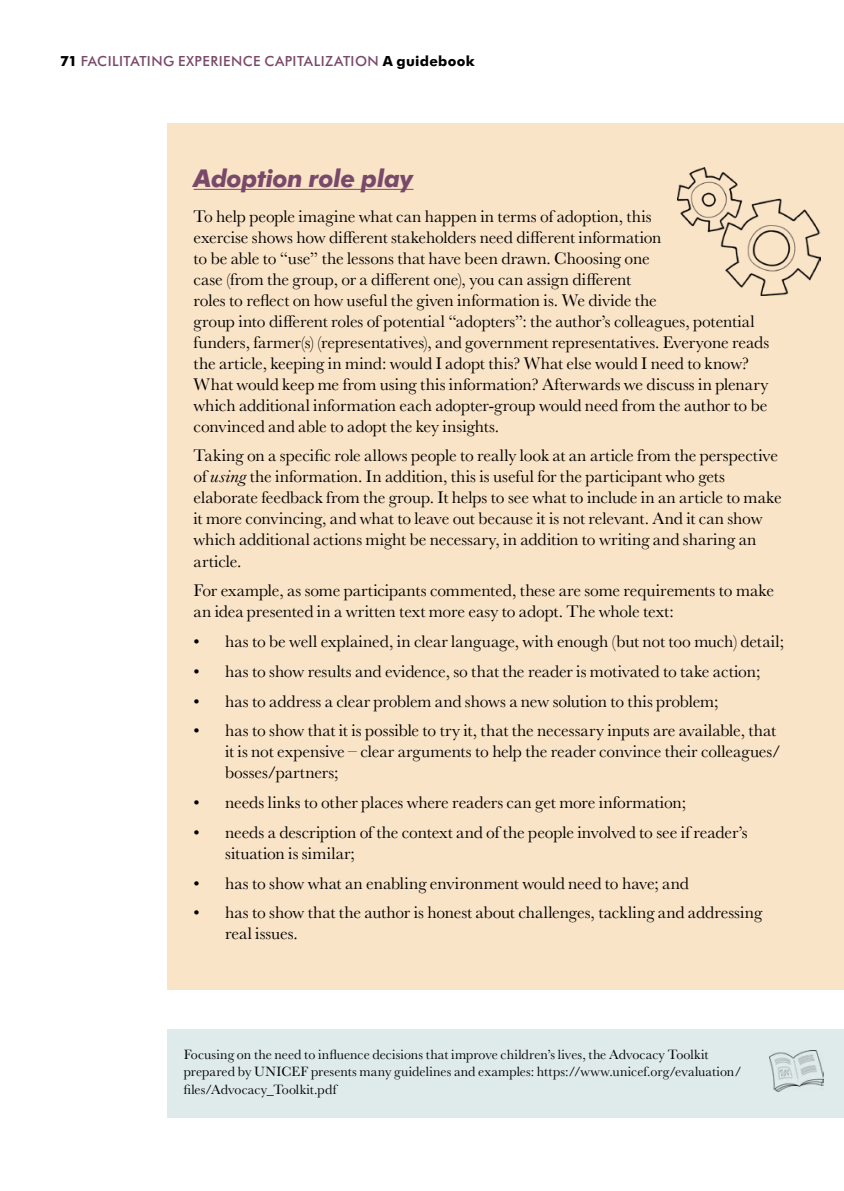
<style>
.page{position:relative;width:844px;height:1191px;background:#fff}
.page>*{position:absolute;margin:0;border:0;box-sizing:border-box;transform-origin:0 0}
.t1{font:italic 700 24.5px "Futura BT";letter-spacing:-.015em;color:#79496a}
.t2{font:17.5px/21px "Baskerville";letter-spacing:-.005em;color:#000}
.t3{font:14px/17.5px "Baskerville";letter-spacing:.005em;color:#000}
.t4{font:500 14px "Futura BT";letter-spacing:.03em;color:#79496a}
.s1{font-weight:700;color:#000}
.s2{font-style:italic}
</style>
<div class="page">
<div style="left:167px;top:123px;width:676px;height:867px;background:#fae4c8"></div>
<hr style="left:193px;top:189px;width:220px;height:1px;background:#79496a">
<img style="left:677px;top:167px;width:143px;height:129px">
<div style="left:167px;top:1029px;width:676px;height:89px;background:#deebea"></div>
<img style="left:769px;top:1050px;width:54px;height:41px">
<p class="t4" style="left:60px;top:52px;width:416px"><span class="s1">71</span> FACILITATING EXPERIENCE CAPITALIZATION <span class="s1">A guidebook</span></p>
<h1 class="t1" style="left:193px;top:163px;width:221px">Adoption role play</h1>
<p class="t2" style="left:193px;top:206px;width:577px">To help people imagine what can happen in terms of adoption, this<br>exercise shows how different stakeholders need different information<br>to be able to “use” the lessons that have been drawn. Choosing one<br>case (from the group, or a different one), you can assign different<br>roles to reflect on how useful the given information is. We divide the<br>group into different roles of potential “adopters”: the author’s colleagues, potential funders, farmer(s) (representatives), and government representatives. Everyone reads the article, keeping in mind: would I adopt this? What else would I need to know?<br>What would keep me from using this information? Afterwards we discuss in plenary which additional information each adopter-group would need from the author to be convinced and able to adopt the key insights.</p>
<p class="t2" style="left:193px;top:445px;width:589px">Taking on a specific role allows people to really look at an article from the perspective of <span class="s2">using</span> the information. In addition, this is useful for the participant who gets elaborate feedback from the group. It helps to see what to include in an article to make it more convincing, and what to leave out because it is not relevant. And it can show which additional actions might be necessary, in addition to writing and sharing an article.</p>
<p class="t2" style="left:193px;top:580px;width:582px">For example, as some participants commented, these are some requirements to make an idea presented in a written text more easy to adopt. The whole text:</p>
<p class="t2" style="left:193px;top:631px;width:592px">• has to be well explained, in clear language, with enough (but not too much) detail;</p>
<p class="t2" style="left:193px;top:661px;width:568px">• has to show results and evidence, so that the reader is motivated to take action;</p>
<p class="t2" style="left:193px;top:690px;width:526px">• has to address a clear problem and shows a new solution to this problem;</p>
<p class="t2" style="left:225px;top:720px;width:557px;text-indent:-32px">• has to show that it is possible to try it, that the necessary inputs are available, that it is not expensive – clear arguments to help the reader convince their colleagues/ bosses/partners;</p>
<p class="t2" style="left:193px;top:792px;width:494px">• needs links to other places where readers can get more information;</p>
<p class="t2" style="left:225px;top:822px;width:524px;text-indent:-32px">• needs a description of the context and of the people involved to see if reader’s situation is similar;</p>
<p class="t2" style="left:193px;top:872px;width:496px">• has to show what an enabling environment would need to have; and</p>
<p class="t2" style="left:225px;top:902px;width:538px;text-indent:-32px">• has to show that the author is honest about challenges, tackling and addressing real issues.</p>
<p class="t3" style="left:184px;top:1046px;width:559px">Focusing on the need to influence decisions that improve children’s lives, the Advocacy Toolkit prepared by UNICEF presents many guidelines and examples: https://www.unicef.org/evaluation/ files/Advocacy_Toolkit.pdf</p>
</div>
